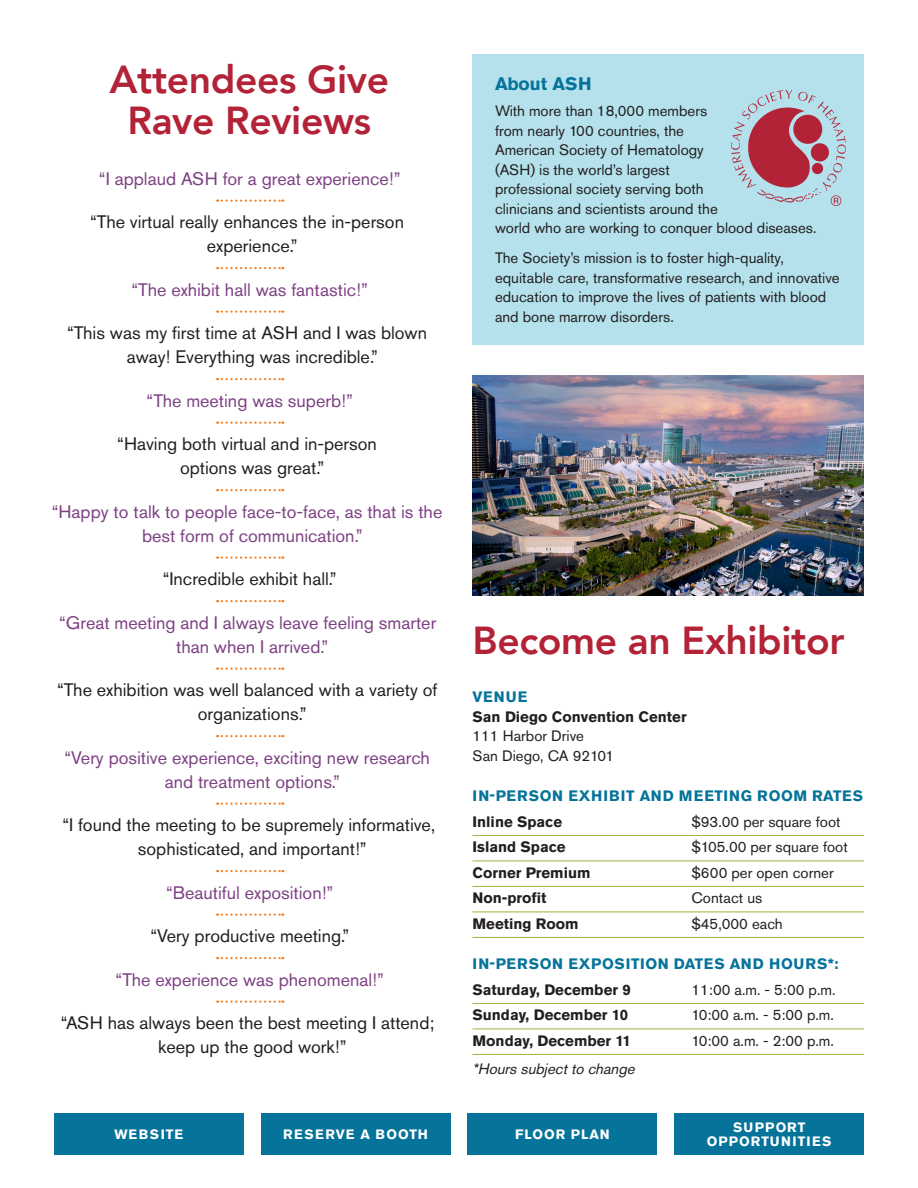
<style>
.page{position:relative;width:918px;height:1188px;background:#fff}
.page>*{position:absolute;margin:0;border:0;box-sizing:border-box;transform-origin:0 0}
.Section_Head{font:800 39px/40.5px "Avenir";letter-spacing:-.01em;color:#b32338;text-align:center}
.t1{font:18px/24px "Akzidenz Grotesk Pro";color:#231f20;text-align:center}
.t2{font:18px/24px "Akzidenz Grotesk Pro";color:#7d4183;text-align:center}
.Subhead{font:700 18px "Akzidenz Grotesk Pro";color:#05739a}
.t3{font:15px/19.5px "Akzidenz Grotesk Pro";color:#231f20}
.t4{font:700 15px "Akzidenz Grotesk Pro";color:#231f20}
.Subhead_2{font:700 15px "Akzidenz Grotesk Pro";letter-spacing:.05em;color:#05739a}
.t5{font:italic 15px "Akzidenz Grotesk Pro";color:#231f20}
.Subhead_2-2{font:700 13.5px/13.5px "Akzidenz Grotesk Pro";letter-spacing:.07em;color:#fff;text-align:center}
.Subhead_2-3{font:700 13.5px "Akzidenz Grotesk Pro";letter-spacing:.09em;color:#fff}
</style>
<div class="page">
<svg style="left:217px;top:200px;width:66px;height:2px"></svg>
<svg style="left:217px;top:267px;width:66px;height:2px"></svg>
<svg style="left:217px;top:310px;width:66px;height:3px"></svg>
<svg style="left:217px;top:378px;width:66px;height:2px"></svg>
<svg style="left:217px;top:422px;width:66px;height:2px"></svg>
<svg style="left:217px;top:489px;width:66px;height:2px"></svg>
<svg style="left:217px;top:556px;width:66px;height:3px"></svg>
<svg style="left:217px;top:600px;width:66px;height:2px"></svg>
<svg style="left:217px;top:668px;width:66px;height:2px"></svg>
<svg style="left:217px;top:735px;width:66px;height:2px"></svg>
<svg style="left:217px;top:802px;width:66px;height:3px"></svg>
<svg style="left:217px;top:870px;width:66px;height:2px"></svg>
<svg style="left:217px;top:914px;width:66px;height:2px"></svg>
<svg style="left:217px;top:957px;width:66px;height:2px"></svg>
<svg style="left:217px;top:1000px;width:66px;height:3px"></svg>
<div style="left:472px;top:54px;width:392px;height:291px;background:#b4e1eb"></div>
<hr style="left:472px;top:835px;width:392px;height:1px;background:#a8ae37">
<hr style="left:472px;top:861px;width:392px;height:1px;background:#a8ae37">
<hr style="left:472px;top:886px;width:392px;height:1px;background:#a8ae37">
<hr style="left:472px;top:912px;width:392px;height:1px;background:#a8ae37">
<hr style="left:472px;top:937px;width:392px;height:1px;background:#a8ae37">
<hr style="left:472px;top:1003px;width:392px;height:1px;background:#a8ae37">
<hr style="left:472px;top:1029px;width:392px;height:1px;background:#a8ae37">
<hr style="left:472px;top:1054px;width:392px;height:1px;background:#a8ae37">
<img style="left:472px;top:375px;width:392px;height:220px">
<img style="left:731px;top:91px;width:114px;height:115px">
<div style="left:54px;top:1113px;width:190px;height:42px;background:#05739a"></div>
<div style="left:261px;top:1113px;width:189px;height:42px;background:#05739a"></div>
<div style="left:468px;top:1113px;width:189px;height:42px;background:#05739a"></div>
<div style="left:674px;top:1113px;width:190px;height:42px;background:#05739a"></div>
<p class="Section_Head" style="left:110px;top:59px;width:281px">Attendees Give<br>Rave Reviews</p>
<p class="t2" style="left:99px;top:166px;width:303px">“I applaud ASH for a great experience!”</p>
<p class="t1" style="left:90px;top:210px;width:315px">“The virtual really enhances the in-person experience.”</p>
<p class="t2" style="left:132px;top:277px;width:238px">“The exhibit hall was fantastic!”</p>
<p class="t1" style="left:67px;top:321px;width:362px">“This was my first time at ASH and I was blown away! Everything was incredible.”</p>
<p class="t2" style="left:147px;top:388px;width:208px">“The meeting was superb!”</p>
<p class="t1" style="left:117px;top:432px;width:261px">“Having both virtual and in-person options was great.”</p>
<p class="t2" style="left:52px;top:499px;width:392px">“Happy to talk to people face-to-face, as that is the best form of communication.”</p>
<p class="t1" style="left:163px;top:567px;width:175px">“Incredible exhibit hall.”</p>
<p class="t2" style="left:59px;top:610px;width:379px">“Great meeting and I always leave feeling smarter than when I arrived.”</p>
<p class="t1" style="left:57px;top:678px;width:382px">“The exhibition was well balanced with a variety of organizations.”</p>
<p class="t2" style="left:64px;top:745px;width:367px">“Very positive experience, exciting new research and treatment options.”</p>
<p class="t1" style="left:62px;top:813px;width:374px">“I found the meeting to be supremely informative, sophisticated, and important!”</p>
<p class="t2" style="left:166px;top:880px;width:169px">“Beautiful exposition!”</p>
<p class="t1" style="left:150px;top:924px;width:200px">“Very productive meeting.”</p>
<p class="t2" style="left:116px;top:967px;width:270px">“The experience was phenomenal!”</p>
<p class="t1" style="left:61px;top:1011px;width:375px">“ASH has always been the best meeting I attend; keep up the good work!”</p>
<p class="Subhead" style="left:495px;top:72px;width:98px">About ASH</p>
<p class="t3" style="left:495px;top:101px;width:323px">With more than 18,000 members<br>from nearly 100 countries, the<br>American Society of Hematology<br>(ASH) is the world’s largest<br>professional society serving both<br>clinicians and scientists around the<br>world who are working to conquer blood diseases.</p>
<p class="t3" style="left:495px;top:248px;width:346px">The Society’s mission is to foster high-quality, equitable care, transformative research, and innovative education to improve the lives of patients with blood and bone marrow disorders.</p>
<p class="Section_Head" style="left:472px;top:621px;width:374px">Become an Exhibitor</p>
<p class="Subhead_2" style="left:473px;top:687px;width:56px">VENUE</p>
<p class="t4" style="left:472px;top:707px;width:216px">San Diego Convention Center</p>
<p class="t3" style="left:472px;top:726px;width:113px">111 Harbor Drive</p>
<p class="t3" style="left:472px;top:746px;width:143px">San Diego, CA 92101</p>
<p class="Subhead_2" style="left:473px;top:786px;width:392px">IN-PERSON EXHIBIT AND MEETING ROOM RATES</p>
<p class="t4" style="left:472px;top:812px;width:91px">Inline Space</p>
<p class="t3" style="left:691px;top:812px;width:151px">$93.00 per square foot</p>
<p class="t4" style="left:472px;top:837px;width:95px">Island Space</p>
<p class="t3" style="left:691px;top:837px;width:158px">$105.00 per square foot</p>
<p class="t4" style="left:472px;top:863px;width:120px">Corner Premium</p>
<p class="t3" style="left:691px;top:863px;width:144px">$600 per open corner</p>
<p class="t4" style="left:472px;top:888px;width:76px">Non-profit</p>
<p class="t3" style="left:691px;top:888px;width:72px">Contact us</p>
<p class="t4" style="left:472px;top:914px;width:108px">Meeting Room</p>
<p class="t3" style="left:691px;top:914px;width:93px">$45,000 each</p>
<p class="Subhead_2" style="left:473px;top:954px;width:368px">IN-PERSON EXPOSITION DATES AND HOURS*:</p>
<p class="t4" style="left:472px;top:980px;width:160px">Saturday, December 9</p>
<p class="t3" style="left:692px;top:980px;width:145px">11:00 a.m. - 5:00 p.m.</p>
<p class="t4" style="left:472px;top:1005px;width:157px">Sunday, December 10</p>
<p class="t3" style="left:692px;top:1005px;width:144px">10:00 a.m. - 5:00 p.m.</p>
<p class="t4" style="left:472px;top:1031px;width:160px">Monday, December 11</p>
<p class="t3" style="left:692px;top:1031px;width:144px">10:00 a.m. - 2:00 p.m.</p>
<p class="t5" style="left:472px;top:1059px;width:168px">*Hourssubjectto change</p>
<p class="Subhead_2-3" style="left:114px;top:1126px;width:70px">WEBSITE</p>
<p class="Subhead_2-2" style="left:283px;top:1127px;width:146px">RESERVE A BOOTH</p>
<p class="Subhead_2-2" style="left:515px;top:1127px;width:96px">FLOOR PLAN</p>
<p class="Subhead_2-2" style="left:707px;top:1121px;width:126px">SUPPORT<br>OPPORTUNITIES</p>
</div>
